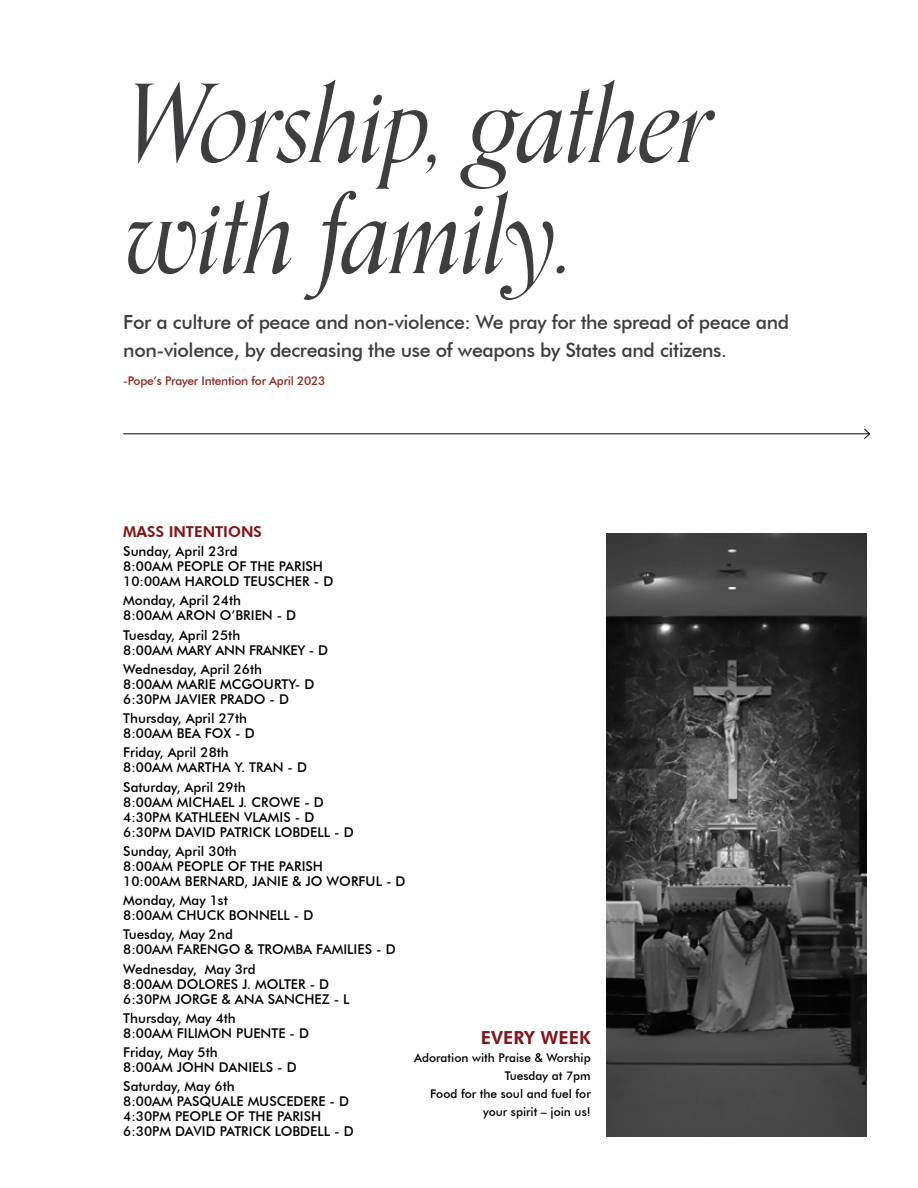
<style>
.page{position:relative;width:918px;height:1188px;background:#fff}
.page>*{position:absolute;margin:0;border:0;box-sizing:border-box;transform-origin:0 0}
.t1{font:italic 108px/111px "Orpheus Pro";letter-spacing:-.02em;color:#3e3d40}
.t2{font:500 19.5px/27.9px "Futura BT";letter-spacing:-.02em;color:#3e3d40}
.t3{font:800 18px "Futura BT";color:#811518}
.t4{font:800 15px "Futura BT";color:#811518}
.t5{font:500 13.5px/15px "Futura BT";color:#000}
.t6{font:500 12px/18px "Futura BT";color:#000;text-align:right}
.t7{font:500 12px "Futura BT";letter-spacing:-.02em;color:#8b2a21}
</style>
<div class="page">
<img style="left:607px;top:534px;width:260px;height:603px">
<hr style="left:123px;top:433px;width:747px;height:1px;background:#000">
<svg style="left:863px;top:428px;width:8px;height:11px"></svg>
<h1 class="t1" style="left:124px;top:72px;width:590px">Worship, gather with family.</h1>
<h2 class="t2" style="left:123px;top:308px;width:667px">For a culture of peace and non-violence: We pray for the spread of peace and non-violence, by decreasing the use of weapons by States and citizens.</h2>
<p class="t7" style="left:123px;top:373px;width:204px">-Pope’s Prayer Intention for April 2023</p>
<p class="t4" style="left:123px;top:523px;width:140px">MASS INTENTIONS</p>
<p class="t5" style="left:123px;top:544px;width:212px">Sunday, April 23rd<br>8:00AM PEOPLE OF THE PARISH<br>10:00AM HAROLD TEUSCHER - D</p>
<p class="t5" style="left:123px;top:593px;width:175px">Monday, April 24th<br>8:00AM ARON O’BRIEN - D</p>
<p class="t5" style="left:123px;top:627px;width:206px">Tuesday, April 25th<br>8:00AM MARY ANN FRANKEY - D</p>
<p class="t5" style="left:123px;top:662px;width:193px">Wednesday, April 26th<br>8:00AM MARIE MCGOURTY- D<br>6:30PM JAVIER PRADO - D</p>
<p class="t5" style="left:123px;top:711px;width:133px">Thursday, April 27th<br>8:00AM BEA FOX - D</p>
<p class="t5" style="left:123px;top:745px;width:185px">Friday, April 28th<br>8:00AM MARTHA Y. TRAN - D</p>
<p class="t5" style="left:123px;top:779px;width:232px">Saturday, April 29th<br>8:00AM MICHAEL J. CROWE - D<br>4:30PM KATHLEEN VLAMIS - D<br>6:30PM DAVID PATRICK LOBDELL - D</p>
<p class="t5" style="left:123px;top:844px;width:284px">Sunday, April 30th<br>8:00AM PEOPLE OF THE PARISH<br>10:00AM BERNARD, JANIE &amp; JO WORFUL - D</p>
<p class="t5" style="left:123px;top:893px;width:192px">Monday, May 1st<br>8:00AM CHUCK BONNELL - D</p>
<p class="t5" style="left:123px;top:927px;width:274px">Tuesday, May 2nd<br>8:00AM FARENGO &amp; TROMBA FAMILIES - D</p>
<p class="t5" style="left:123px;top:961px;width:228px">Wednesday, May 3rd<br>8:00AM DOLORES J. MOLTER - D<br>6:30PM JORGE &amp; ANA SANCHEZ - L</p>
<p class="t5" style="left:123px;top:1011px;width:187px">Thursday, May 4th<br>8:00AM FILIMON PUENTE - D</p>
<p class="t5" style="left:123px;top:1045px;width:175px">Friday, May 5th<br>8:00AM JOHN DANIELS - D</p>
<p class="t5" style="left:123px;top:1079px;width:232px">Saturday, May 6th<br>8:00AM PASQUALE MUSCEDERE - D<br>4:30PM PEOPLE OF THE PARISH<br>6:30PM DAVID PATRICK LOBDELL - D</p>
<h3 class="t3" style="left:481px;top:1027px;width:111px">EVERY WEEK</h3>
<p class="t6" style="left:414px;top:1049px;width:178px">Adoration with Praise &amp; Worship<br>Tuesday at 7pm<br>Food for the soul and fuel for your spirit – join us!</p>
</div>
